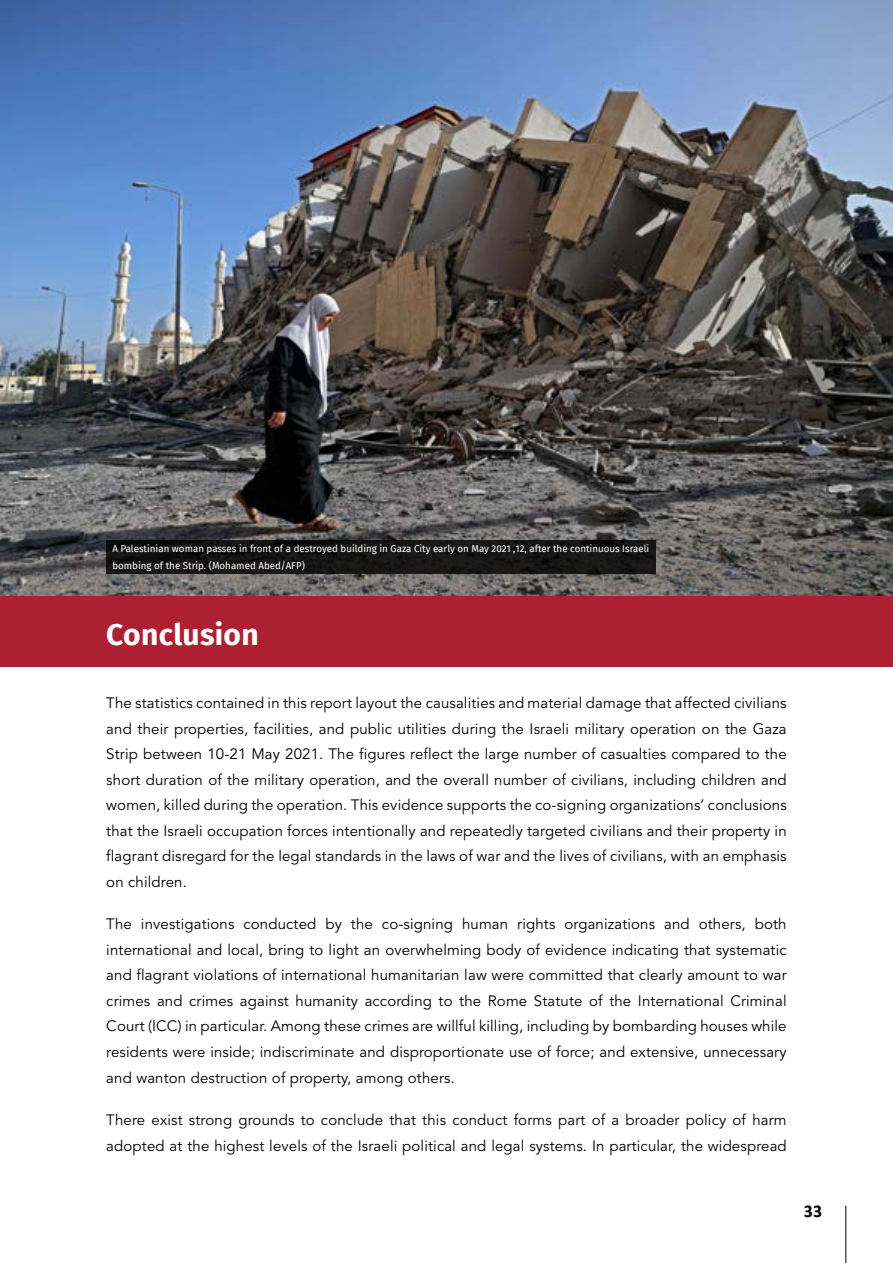
<style>
.page{position:relative;width:893px;height:1263px;background:#fff}
.page>*{position:absolute;margin:0;border:0;box-sizing:border-box;transform-origin:0 0}
.t1{font:700 30px "Fira Sans";letter-spacing:.01em;color:#fff}
.t2{font:700 18px "Calibri";color:#000}
.t3{font:15px/25.5px "Avenir";letter-spacing:.01em;color:#000;text-align:justify}
.t4{font:9.75px/16.5px "Fira Sans";color:#fff}
</style>
<div class="page">
<hr style="left:845px;top:1205px;width:1px;height:58px;background:#000">
<img style="left:0;top:0;width:893px;height:596px">
<div style="left:0;top:596px;width:893px;height:71px;background:#ad2032"></div>
<div style="left:106px;top:540px;width:550px;height:34px;background:linear-gradient(to right,#131212,#181716)"></div>
<p class="t4" style="left:112px;top:540px;width:538px">A Palestinian woman passes in front of a destroyed building in Gaza City early on May 2021 ,12, after the continuous Israeli bombing of the Strip. (Mohamed Abed/AFP)</p>
<h1 class="t1" style="left:106px;top:609px;width:154px">Conclusion</h1>
<p class="t3" style="left:106px;top:691px;width:682px">The statistics contained in this report layout the causalities and material damage that affected civilians and their properties, facilities, and public utilities during the Israeli military operation on the Gaza Strip between 10-21 May 2021. The figures reflect the large number of casualties compared to the short duration of the military operation, and the overall number of civilians, including children and women, killed during the operation. This evidence supports the co-signing organizations’ conclusions that the Israeli occupation forces intentionally and repeatedly targeted civilians and their property in flagrant disregard for the legal standards in the laws of war and the lives of civilians, with an emphasis on children.</p>
<p class="t3" style="left:106px;top:912px;width:682px">The investigations conducted by the co-signing human rights organizations and others, both international and local, bring to light an overwhelming body of evidence indicating that systematic and flagrant violations of international humanitarian law were committed that clearly amount to war crimes and crimes against humanity according to the Rome Statute of the International Criminal Court (ICC) in particular. Among these crimes are willful killing, including by bombarding houses while residents were inside; indiscriminate and disproportionate use of force; and extensive, unnecessary and wanton destruction of property, among others.</p>
<p class="t3" style="left:106px;top:1107px;width:682px">There exist strong grounds to conclude that this conduct forms part of a broader policy of harm adopted at the highest levels of the Israeli political and legal systems. In particular, the widespread</p>
<p class="t2" style="left:804px;top:1198px;width:20px">33</p>
</div>
